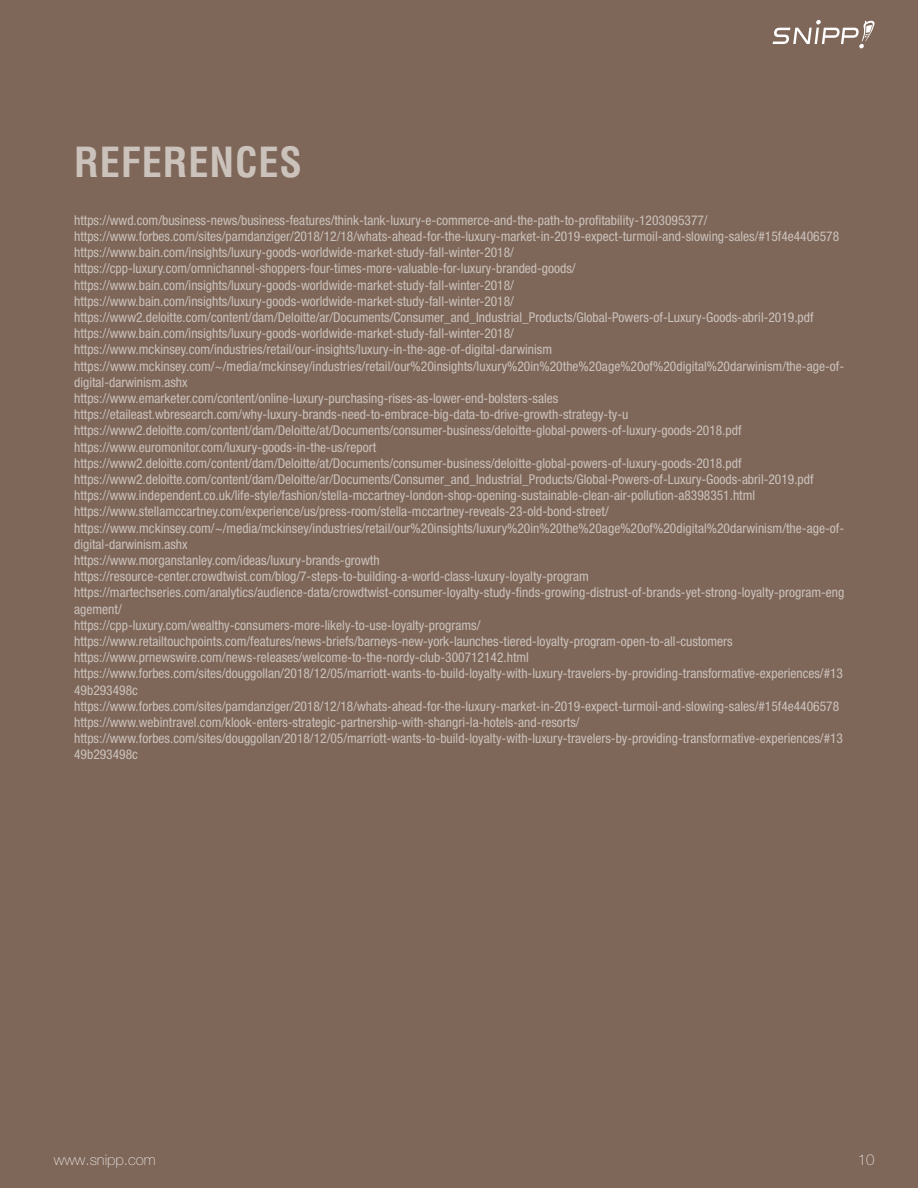
<style>
.page{position:relative;width:918px;height:1188px;background:#7e6658}
.page>*{position:absolute;margin:0;border:0;box-sizing:border-box;transform-origin:0 0}
.t1{font:700 condensed 40.5px "Helvetica CE";letter-spacing:.02em;color:#cbc2bc}
.t2{font:100 15px "Helvetica Neue LT Pro";color:#e7e3e1}
.t3{font:condensed 13.5px/16.2px "Helvetica Neue LT Pro";color:#cbc2bc}
</style>
<div class="page">
<svg style="left:773px;top:20px;width:102px;height:29px"></svg>
<h1 class="t1" style="left:74px;top:137px;width:229px">REFERENCES</h1>
<p class="t3" style="left:74px;top:212px;width:772px">https://wwd.com/business-news/business-features/think-tank-luxury-e-commerce-and-the-path-to-profitability-1203095377/ https://www.forbes.com/sites/pamdanziger/2018/12/18/whats-ahead-for-the-luxury-market-in-2019-expect-turmoil-and-slowing-sales/#15f4e4406578 https://www.bain.com/insights/luxury-goods-worldwide-market-study-fall-winter-2018/ https://cpp-luxury.com/omnichannel-shoppers-four-times-more-valuable-for-luxury-branded-goods/ https://www.bain.com/insights/luxury-goods-worldwide-market-study-fall-winter-2018/ https://www.bain.com/insights/luxury-goods-worldwide-market-study-fall-winter-2018/ https://www2.deloitte.com/content/dam/Deloitte/ar/Documents/Consumer_and_Industrial_Products/Global-Powers-of-Luxury-Goods-abril-2019.pdf https://www.bain.com/insights/luxury-goods-worldwide-market-study-fall-winter-2018/ https://www.mckinsey.com/industries/retail/our-insights/luxury-in-the-age-of-digital-darwinism https://www.mckinsey.com/~/media/mckinsey/industries/retail/our%20insights/luxury%20in%20the%20age%20of%20digital%20darwinism/the-age-of&shy;digital-darwinism.ashx<br>https://www.emarketer.com/content/online-luxury-purchasing-rises-as-lower-end-bolsters-sales https://etaileast.wbresearch.com/why-luxury-brands-need-to-embrace-big-data-to-drive-growth-strategy-ty-u https://www2.deloitte.com/content/dam/Deloitte/at/Documents/consumer-business/deloitte-global-powers-of-luxury-goods-2018.pdf https://www.euromonitor.com/luxury-goods-in-the-us/report https://www2.deloitte.com/content/dam/Deloitte/at/Documents/consumer-business/deloitte-global-powers-of-luxury-goods-2018.pdf https://www2.deloitte.com/content/dam/Deloitte/ar/Documents/Consumer_and_Industrial_Products/Global-Powers-of-Luxury-Goods-abril-2019.pdf https://www.independent.co.uk/life-style/fashion/stella-mccartney-london-shop-opening-sustainable-clean-air-pollution-a8398351.html https://www.stellamccartney.com/experience/us/press-room/stella-mccartney-reveals-23-old-bond-street/ https://www.mckinsey.com/~/media/mckinsey/industries/retail/our%20insights/luxury%20in%20the%20age%20of%20digital%20darwinism/the-age-of&shy;digital-darwinism.ashx<br>https://www.morganstanley.com/ideas/luxury-brands-growth https://resource-center.crowdtwist.com/blog/7-steps-to-building-a-world-class-luxury-loyalty-program https://martechseries.com/analytics/audience-data/crowdtwist-consumer-loyalty-study-finds-growing-distrust-of-brands-yet-strong-loyalty-program-eng agement/<br>https://cpp-luxury.com/wealthy-consumers-more-likely-to-use-loyalty-programs/ https://www.retailtouchpoints.com/features/news-briefs/barneys-new-york-launches-tiered-loyalty-program-open-to-all-customers https://www.prnewswire.com/news-releases/welcome-to-the-nordy-club-300712142.html https://www.forbes.com/sites/douggollan/2018/12/05/marriott-wants-to-build-loyalty-with-luxury-travelers-by-providing-transformative-experiences/#13<br>49b293498c https://www.forbes.com/sites/pamdanziger/2018/12/18/whats-ahead-for-the-luxury-market-in-2019-expect-turmoil-and-slowing-sales/#15f4e4406578 https://www.webintravel.com/klook-enters-strategic-partnership-with-shangri-la-hotels-and-resorts/ https://www.forbes.com/sites/douggollan/2018/12/05/marriott-wants-to-build-loyalty-with-luxury-travelers-by-providing-transformative-experiences/#13<br>49b293498c</p>
<p class="t2" style="left:54px;top:1151px;width:103px">www.snipp.com</p>
<p class="t2" style="left:858px;top:1151px;width:18px">10</p>
</div>
